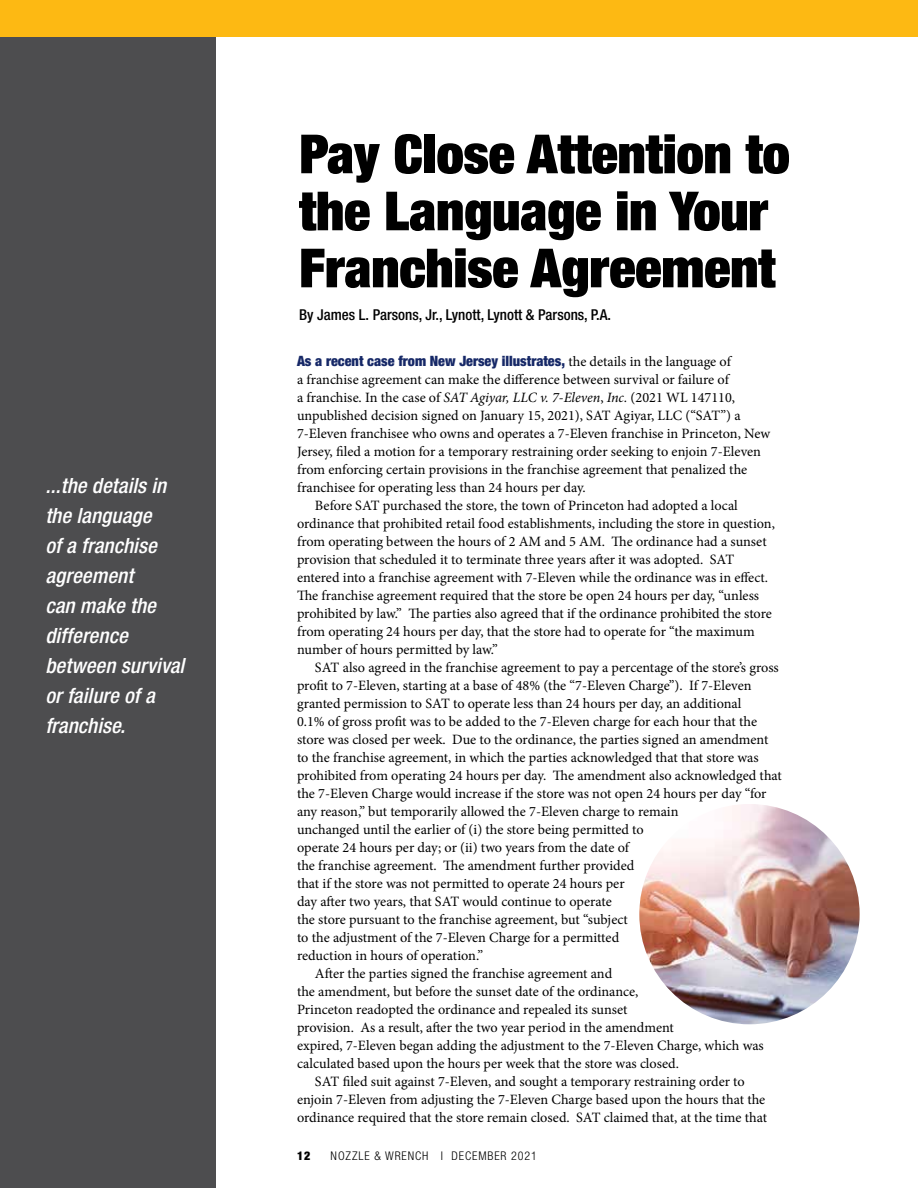
<style>
.page{position:relative;width:918px;height:1188px;background:#fff}
.page>*{position:absolute;margin:0;border:0;box-sizing:border-box;transform-origin:0 0}
.t1{font:900 expanded 54px/57px "Helvetica Neue";color:#000}
.t2{font:italic 500 condensed 21px/30px "Helvetica Neue";letter-spacing:.005em;color:#fff}
.t3{font:500 condensed 15px "Helvetica Neue";color:#000}
.t4{font:14.25px "Minion Pro";letter-spacing:-.005em;color:#000}
.t5{font:900 condensed 14.25px "Helvetica Neue";color:#162867}
.t6{font:300 condensed 12px "Helvetica Neue";letter-spacing:.075em;color:#000}
.t7{font:900 condensed 12px "Helvetica Neue";color:#000}
.s1{font-family:"Minion Pro";font-weight:400;font-stretch:normal;color:#000}
.s2{font-style:italic}
</style>
<div class="page">
<div style="left:0;top:32px;width:216px;height:1156px;background:#4d4d4f"></div>
<div style="left:0;top:0;width:918px;height:37px;background:#fdb913"></div>
<img style="left:639px;top:804px;width:221px;height:220px;border-radius:110px">
<h2 class="t2" style="left:45px;top:470px;width:140px">...the details in the language<br>of a franchise agreement<br>can make the difference between survival or failure of a franchise.</h2>
<h1 class="t1" style="left:299px;top:124px;width:492px">Pay Close Attention to the Language in Your<br>Franchise Agreement</h1>
<p class="t3" style="left:299px;top:306px;width:313px">By James L. Parsons, Jr., Lynott, Lynott &amp; Parsons, P.A.</p>
<p class="t5" style="left:297px;top:352px;width:435px">As a recent case from New Jersey illustrates, <span class="s1">the details in the language of</span></p>
<p class="t4" style="left:297px;top:370px;width:433px">a franchise agreement can make the difference between survival or failure of</p>
<p class="t4" style="left:297px;top:388px;width:440px">a franchise. In the case of <span class="s2">SAT Agiyar, LLC v. 7-Eleven</span>, <span class="s2">Inc.</span> (2021 WL 147110,</p>
<p class="t4" style="left:297px;top:406px;width:445px">unpublished decision signed on January 15, 2021), SAT Agiyar, LLC (“SAT”) a</p>
<p class="t4" style="left:297px;top:424px;width:475px">7-Eleven franchisee who owns and operates a 7-Eleven franchise in Princeton, New</p>
<p class="t4" style="left:297px;top:442px;width:466px">Jersey, filed a motion for a temporary restraining order seeking to enjoin 7-Eleven</p>
<p class="t4" style="left:297px;top:460px;width:452px">from enforcing certain provisions in the franchise agreement that penalized the</p>
<p class="t4" style="left:297px;top:478px;width:290px">franchisee for operating less than 24 hours per day.</p>
<p class="t4" style="left:315px;top:496px;width:424px">Before SAT purchased the store, the town of Princeton had adopted a local</p>
<p class="t4" style="left:297px;top:514px;width:480px">ordinance that prohibited retail food establishments, including the store in question,</p>
<p class="t4" style="left:297px;top:532px;width:471px">from operating between the hours of 2 AM and 5 AM. The ordinance had a sunset</p>
<p class="t4" style="left:297px;top:550px;width:439px">provision that scheduled it to terminate three years after it was adopted. SAT</p>
<p class="t4" style="left:297px;top:568px;width:473px">entered into a franchise agreement with 7-Eleven while the ordinance was in effect.</p>
<p class="t4" style="left:297px;top:586px;width:464px">The franchise agreement required that the store be open 24 hours per day, “unless</p>
<p class="t4" style="left:297px;top:604px;width:476px">prohibited by law.” The parties also agreed that if the ordinance prohibited the store</p>
<p class="t4" style="left:297px;top:622px;width:459px">from operating 24 hours per day, that the store had to operate for “the maximum</p>
<p class="t4" style="left:297px;top:640px;width:202px">number of hours permitted by law.”</p>
<p class="t4" style="left:315px;top:658px;width:465px">SAT also agreed in the franchise agreement to pay a percentage of the store’s gross</p>
<p class="t4" style="left:297px;top:676px;width:456px">profit to 7-Eleven, starting at a base of 48% (the “7-Eleven Charge”). If 7-Eleven</p>
<p class="t4" style="left:297px;top:694px;width:446px">granted permission to SAT to operate less than 24 hours per day, an additional</p>
<p class="t4" style="left:297px;top:712px;width:462px">0.1% of gross profit was to be added to the 7-Eleven charge for each hour that the</p>
<p class="t4" style="left:297px;top:730px;width:473px">store was closed per week. Due to the ordinance, the parties signed an amendment</p>
<p class="t4" style="left:297px;top:748px;width:463px">to the franchise agreement, in which the parties acknowledged that that store was</p>
<p class="t4" style="left:297px;top:766px;width:486px">prohibited from operating 24 hours per day. The amendment also acknowledged that</p>
<p class="t4" style="left:297px;top:784px;width:471px">the 7-Eleven Charge would increase if the store was not open 24 hours per day “for</p>
<p class="t4" style="left:297px;top:802px;width:383px">any reason,” but temporarily allowed the 7-Eleven charge to remain</p>
<p class="t4" style="left:297px;top:820px;width:348px">unchanged until the earlier of (i) the store being permitted to</p>
<p class="t4" style="left:297px;top:838px;width:334px">operate 24 hours per day; or (ii) two years from the date of</p>
<p class="t4" style="left:297px;top:856px;width:339px">the franchise agreement. The amendment further provided</p>
<p class="t4" style="left:297px;top:874px;width:329px">that if the store was not permitted to operate 24 hours per</p>
<p class="t4" style="left:297px;top:892px;width:316px">day after two years, that SAT would continue to operate</p>
<p class="t4" style="left:297px;top:910px;width:332px">the store pursuant to the franchise agreement, but “subject</p>
<p class="t4" style="left:297px;top:928px;width:324px">to the adjustment of the 7-Eleven Charge for a permitted</p>
<p class="t4" style="left:297px;top:946px;width:188px">reduction in hours of operation.”</p>
<p class="t4" style="left:315px;top:964px;width:299px">After the parties signed the franchise agreement and</p>
<p class="t4" style="left:297px;top:982px;width:343px">the amendment, but before the sunset date of the ordinance,</p>
<p class="t4" style="left:297px;top:1000px;width:332px">Princeton readopted the ordinance and repealed its sunset</p>
<p class="t4" style="left:297px;top:1018px;width:378px">provision. As a result, after the two year period in the amendment</p>
<p class="t4" style="left:297px;top:1036px;width:468px">expired, 7-Eleven began adding the adjustment to the 7-Eleven Charge, which was</p>
<p class="t4" style="left:297px;top:1054px;width:383px">calculated based upon the hours per week that the store was closed.</p>
<p class="t4" style="left:315px;top:1072px;width:431px">SAT filed suit against 7-Eleven, and sought a temporary restraining order to</p>
<p class="t4" style="left:297px;top:1090px;width:470px">enjoin 7-Eleven from adjusting the 7-Eleven Charge based upon the hours that the</p>
<p class="t4" style="left:297px;top:1108px;width:472px">ordinance required that the store remain closed. SAT claimed that, at the time that</p>
<p class="t7" style="left:297px;top:1148px;width:15px">12</p>
<p class="t6" style="left:331px;top:1149px;width:208px">NOZZLE &amp; WRENCH I DECEMBER 2021</p>
</div>
